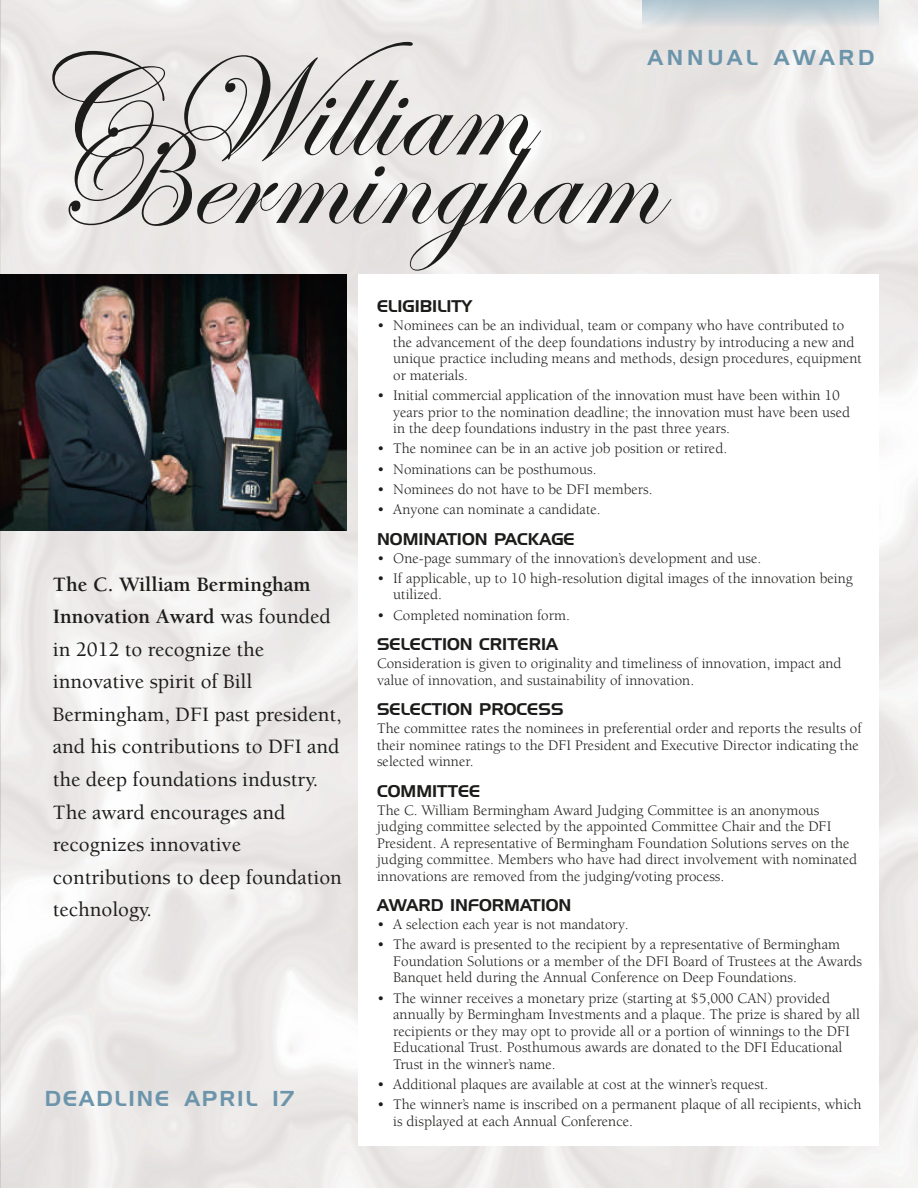
<style>
.page{position:relative;width:918px;height:1188px;background:#fff}
.page>*{position:absolute;margin:0;border:0;box-sizing:border-box;transform-origin:0 0}
.t1{font:148.2px "Edwardian Script ITC";color:#1c1c1a}
.t2{font:500 21px/32.5px "Berkeley";color:#1c1c1a}
.t3{font:21px "Handel Gothic BT";letter-spacing:.095em;color:#6c95ab}
.t4{font:21px "Handel Gothic BT";letter-spacing:.185em;color:#6c95ab}
.t5{font:16.5px "Handel Gothic BT";color:#1c1c1a}
.t6{font:15px/16.5px "Berkeley";color:#1c1c1a}
.s1{font-weight:700}
</style>
<div class="page">
<img style="left:0;top:0;width:918px;height:1188px">
<div style="left:358px;top:274px;width:521px;height:872px;background:#fff"></div>
<svg style="left:642px;top:0;width:237px;height:33px;background:#ccd5d9"></svg>
<img style="left:0;top:274px;width:346px;height:256px">
<h1 class="t1" style="left:26px;top:28px;width:503px">C.William</h1>
<h2 class="t4" style="left:648px;top:49px;width:228px">ANNUAL AWARD</h2>
<h1 class="t1" style="left:52px;top:96px;width:608px">Bermingham</h1>
<p class="t2" style="left:53px;top:570px;width:291px"><span class="s1">The C. William Bermingham<br>Innovation Award</span> was founded in 2012 to recognize the innovative spirit of Bill<br>Bermingham, DFI past president, and his contributions to DFI and the deep foundations industry.<br>The award encourages and recognizes innovative contributions to deep foundation technology.</p>
<h2 class="t3" style="left:45px;top:1090px;width:250px">DEADLINE APRIL 17</h2>
<p class="t5" style="left:377px;top:300px;width:96px">ELIGIBILITY</p>
<p class="t6" style="left:393px;top:319px;width:470px;text-indent:-16px">• Nominees can be an individual, team or company who have contributed to the advancement of the deep foundations industry by introducing a new and unique practice including means and methods, design procedures, equipment or materials.</p>
<p class="t6" style="left:393px;top:388px;width:458px;text-indent:-16px">• Initial commercial application of the innovation must have been within 10 years prior to the nomination deadline; the innovation must have been used in the deep foundations industry in the past three years.</p>
<p class="t6" style="left:377px;top:442px;width:352px">• The nominee can be in an active job position or retired.</p>
<p class="t6" style="left:377px;top:462px;width:221px">• Nominations can be posthumous.</p>
<p class="t6" style="left:377px;top:482px;width:277px">• Nominees do not have to be DFI members.</p>
<p class="t6" style="left:377px;top:502px;width:225px">• Anyone can nominate a candidate.</p>
<p class="t5" style="left:377px;top:532px;width:199px">NOMINATION PACKAGE</p>
<p class="t6" style="left:377px;top:551px;width:386px">• One-page summary of the innovation’s development and use.</p>
<p class="t6" style="left:393px;top:571px;width:461px;text-indent:-16px">• If applicable, up to 10 high-resolution digital images of the innovation being utilized.</p>
<p class="t6" style="left:377px;top:608px;width:194px">• Completed nomination form.</p>
<p class="t5" style="left:377px;top:638px;width:183px">SELECTION CRITERIA</p>
<p class="t6" style="left:377px;top:656px;width:466px">Consideration is given to originality and timeliness of innovation, impact and value of innovation, and sustainability of innovation.</p>
<p class="t5" style="left:377px;top:703px;width:188px">SELECTION PROCESS</p>
<p class="t6" style="left:377px;top:721px;width:486px">The committee rates the nominees in preferential order and reports the results of their nominee ratings to the DFI President and Executive Director indicating the selected winner.</p>
<p class="t5" style="left:377px;top:784px;width:105px">COMMITTEE</p>
<p class="t6" style="left:377px;top:803px;width:482px">The C. William Bermingham Award Judging Committee is an anonymous judging committee selected by the appointed Committee Chair and the DFI President. A representative of Bermingham Foundation Solutions serves on the judging committee. Members who have had direct involvement with nominated innovations are removed from the judging/voting process.</p>
<p class="t5" style="left:377px;top:899px;width:196px">AWARD INFORMATION</p>
<p class="t6" style="left:377px;top:917px;width:253px">• A selection each year is not mandatory.</p>
<p class="t6" style="left:393px;top:938px;width:470px;text-indent:-16px">• The award is presented to the recipient by a representative of Bermingham<br>Foundation Solutions or a member of the DFI Board of Trustees at the Awards<br>Banquet held during the Annual Conference on Deep Foundations.</p>
<p class="t6" style="left:393px;top:991px;width:468px;text-indent:-16px">• The winner receives a monetary prize (starting at $5,000 CAN) provided annually by Bermingham Investments and a plaque. The prize is shared by all recipients or they may opt to provide all or a portion of winnings to the DFI Educational Trust. Posthumous awards are donated to the DFI Educational Trust in the winner’s name.</p>
<p class="t6" style="left:377px;top:1077px;width:393px">• Additional plaques are available at cost at the winner’s request.</p>
<p class="t6" style="left:393px;top:1097px;width:470px;text-indent:-16px">• The winner’s name is inscribed on a permanent plaque of all recipients, which is displayed at each Annual Conference.</p>
</div>
